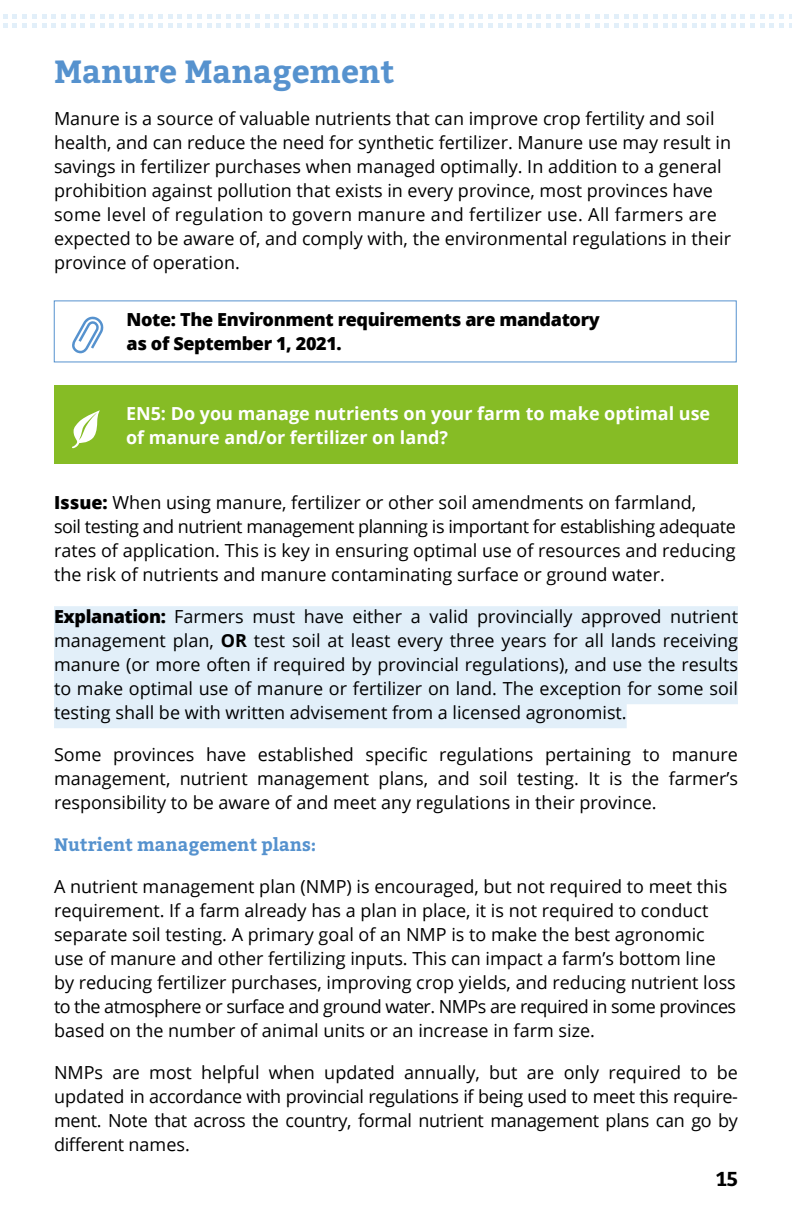
<style>
.page{position:relative;width:792px;height:1224px;background:#fff}
.page>*{position:absolute;margin:0;border:0;box-sizing:border-box;transform-origin:0 0}
.t1{font:700 32px "Bitter";color:#5692ce}
.t2{font:700 20px "Bitter";color:#000}
.t3{font:18px/24px "Open Sans";color:#000}
.t4{font:700 18px/24px "Open Sans";color:#fff}
.t5{font:800 18px/24px "Open Sans";letter-spacing:-.02em;color:#000}
.t6{font:700 18px "Bitter";color:#5692ce}
.s1{font-weight:800}
.s2{font-weight:700}
</style>
<div class="page">
<svg style="left:3px;top:14px;width:789px;height:14px"></svg>
<div style="left:54px;top:606px;width:684px;height:26px;background:#e2eff9"></div>
<div style="left:54px;top:630px;width:684px;height:26px;background:#e2eff9"></div>
<div style="left:54px;top:654px;width:684px;height:26px;background:#e2eff9"></div>
<div style="left:54px;top:678px;width:684px;height:26px;background:#e2eff9"></div>
<div style="left:54px;top:702px;width:573px;height:26px;background:#e2eff9"></div>
<div style="left:54px;top:385px;width:684px;height:79px;background:#86bc25"></div>
<svg style="left:72px;top:410px;width:28px;height:39px"></svg>
<svg style="left:72px;top:316px;width:32px;height:37px"></svg>
<h1 class="t1" style="left:54px;top:53px;width:342px">Manure Management</h1>
<p class="t3" style="left:54px;top:106px;width:679px">Manure is a source of valuable nutrients that can improve crop fertility and soil health, and can reduce the need for synthetic fertilizer. Manure use may result in savings in fertilizer purchases when managed optimally. In addition to a general prohibition against pollution that exists in every province, most provinces have some level of regulation to govern manure and fertilizer use. All farmers are expected to be aware of, and comply with, the environmental regulations in their province of operation.</p>
<p class="t5" style="left:127px;top:307px;width:475px">Note: The Environment requirements are mandatory as of September 1, 2021.</p>
<p class="t4" style="left:126px;top:401px;width:586px">EN5: Do you manage nutrients on your farm to make optimal use of manure and/or fertilizer on land?</p>
<p class="t3" style="left:54px;top:490px;width:683px"><span class="s1">Issue:</span> When using manure, fertilizer or other soil amendments on farmland,<br>soil testing and nutrient management planning is important for establishing adequate rates of application. This is key in ensuring optimal use of resources and reducing the risk of nutrients and manure contaminating surface or ground water.</p>
<p class="t3" style="left:54px;top:604px;width:686px;text-align:justify"><span class="s1">Explanation:</span> Farmers must have either a valid provincially approved nutrient management plan, <span class="s2">OR</span> test soil at least every three years for all lands receiving manure (or more often if required by provincial regulations), and use the results to make optimal use of manure or fertilizer on land. The exception for some soil testing shall be with written advisement from a licensed agronomist.</p>
<p class="t3" style="left:54px;top:742px;width:686px;text-align:justify">Some provinces have established specific regulations pertaining to manure management, nutrient management plans, and soil testing. It is the farmer’s responsibility to be aware of and meet any regulations in their province.</p>
<p class="t6" style="left:54px;top:834px;width:264px">Nutrient management plans:</p>
<p class="t3" style="left:54px;top:874px;width:684px">A nutrient management plan (NMP) is encouraged, but not required to meet this requirement. If a farm already has a plan in place, it is not required to conduct separate soil testing. A primary goal of an NMP is to make the best agronomic use of manure and other fertilizing inputs. This can impact a farm’s bottom line by reducing fertilizer purchases, improving crop yields, and reducing nutrient loss to the atmosphere or surface and ground water. NMPs are required in some provinces based on the number of animal units or an increase in farm size.</p>
<p class="t3" style="left:54px;top:1060px;width:686px;text-align:justify">NMPs are most helpful when updated annually, but are only required to be updated in accordance with provincial regulations if being used to meet this require&shy;ment. Note that across the country, formal nutrient management plans can go by different names.</p>
<p class="t2" style="left:716px;top:1167px;width:23px">15</p>
</div>
